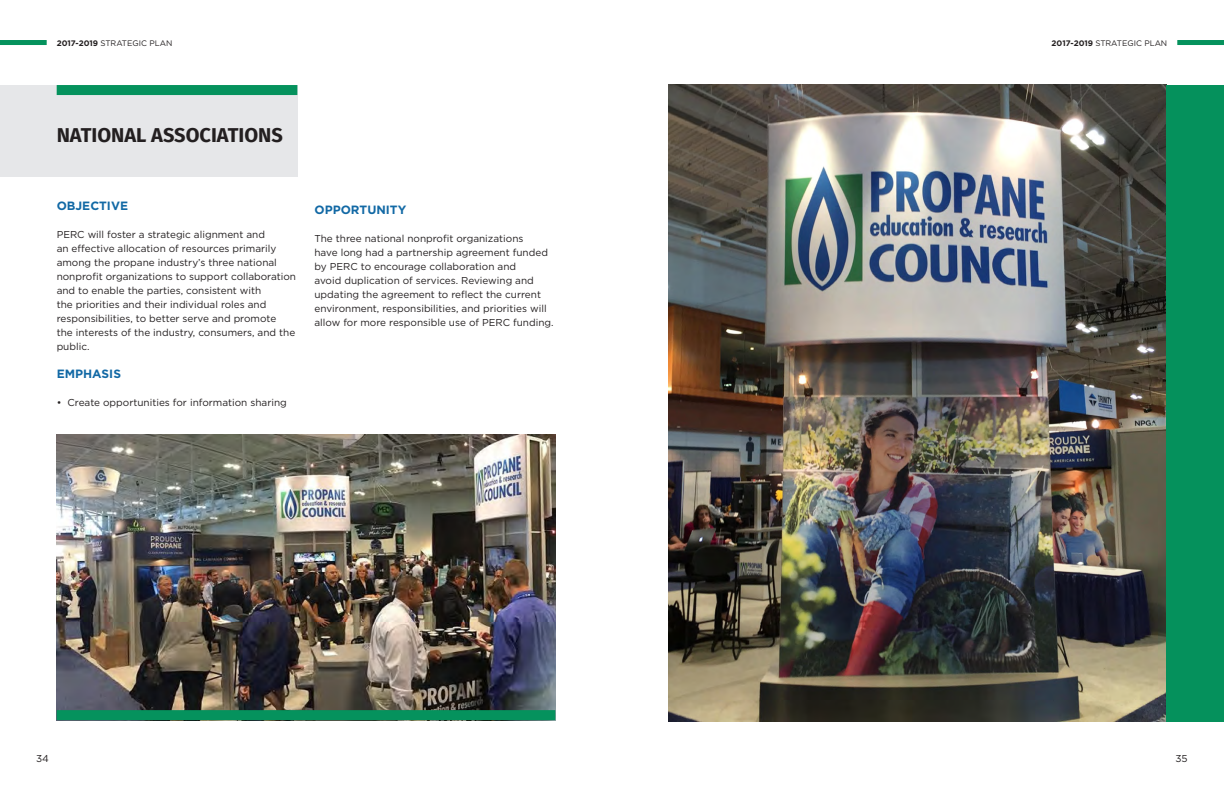
<style>
.page{position:relative;width:1224px;height:792px;background:#fff}
.page>*{position:absolute;margin:0;border:0;box-sizing:border-box;transform-origin:0 0}
.Heading_2{font:700 20px "Fira Sans";color:#231f20}
.Subtitle{font:700 12px "Gotham";color:#1269a5}
.Body_Text{font:10px/14px "Gotham";color:#231f20}
.t1{font:8px "Gotham";color:#231f20}
.s1{font-weight:700}
</style>
<div class="page">
<img style="left:57px;top:434px;width:498px;height:276px">
<img style="left:668px;top:85px;width:499px;height:636px">
<div style="left:1167px;top:85px;width:57px;height:636px;background:#05915c"></div>
<div style="left:0;top:85px;width:297px;height:91px;background:#e6e7e9"></div>
<div style="left:57px;top:85px;width:240px;height:10px;background:#05925d"></div>
<div style="left:57px;top:710px;width:498px;height:10px;background:#05925d"></div>
<div style="left:0;top:40px;width:47px;height:5px;background:#05925d"></div>
<div style="left:1177px;top:40px;width:47px;height:5px;background:#05925d"></div>
<p class="t1" style="left:57px;top:38px;width:117px"><span class="s1">2017-2019</span> STRATEGIC PLAN</p>
<p class="t1" style="left:1052px;top:38px;width:117px"><span class="s1">2017-2019</span> STRATEGIC PLAN</p>
<p class="Heading_2" style="left:57px;top:118px;width:228px">NATIONAL ASSOCIATIONS</p>
<p class="Subtitle" style="left:57px;top:197px;width:73px">OBJECTIVE</p>
<p class="Body_Text" style="left:57px;top:227px;width:241px">PERC will foster a strategic alignment and<br>an effective allocation of resources primarily among the propane industry’s three national nonprofit organizations to support collaboration and to enable the parties, consistent with<br>the priorities and their individual roles and responsibilities, to better serve and promote<br>the interests of the industry, consumers, and the public.</p>
<p class="Subtitle" style="left:57px;top:365px;width:66px">EMPHASIS</p>
<p class="Body_Text" style="left:57px;top:395px;width:232px">• Create opportunities for information sharing</p>
<p class="Subtitle" style="left:315px;top:201px;width:93px">OPPORTUNITY</p>
<p class="Body_Text" style="left:315px;top:231px;width:241px">The three national nonprofit organizations<br>have long had a partnership agreement funded by PERC to encourage collaboration and<br>avoid duplication of services. Reviewing and updating the agreement to reflect the current environment, responsibilities, and priorities will allow for more responsible use of PERC funding.</p>
<p class="Body_Text" style="left:36px;top:751px;width:14px">34</p>
<p class="Body_Text" style="left:1175px;top:751px;width:14px">35</p>
</div>
